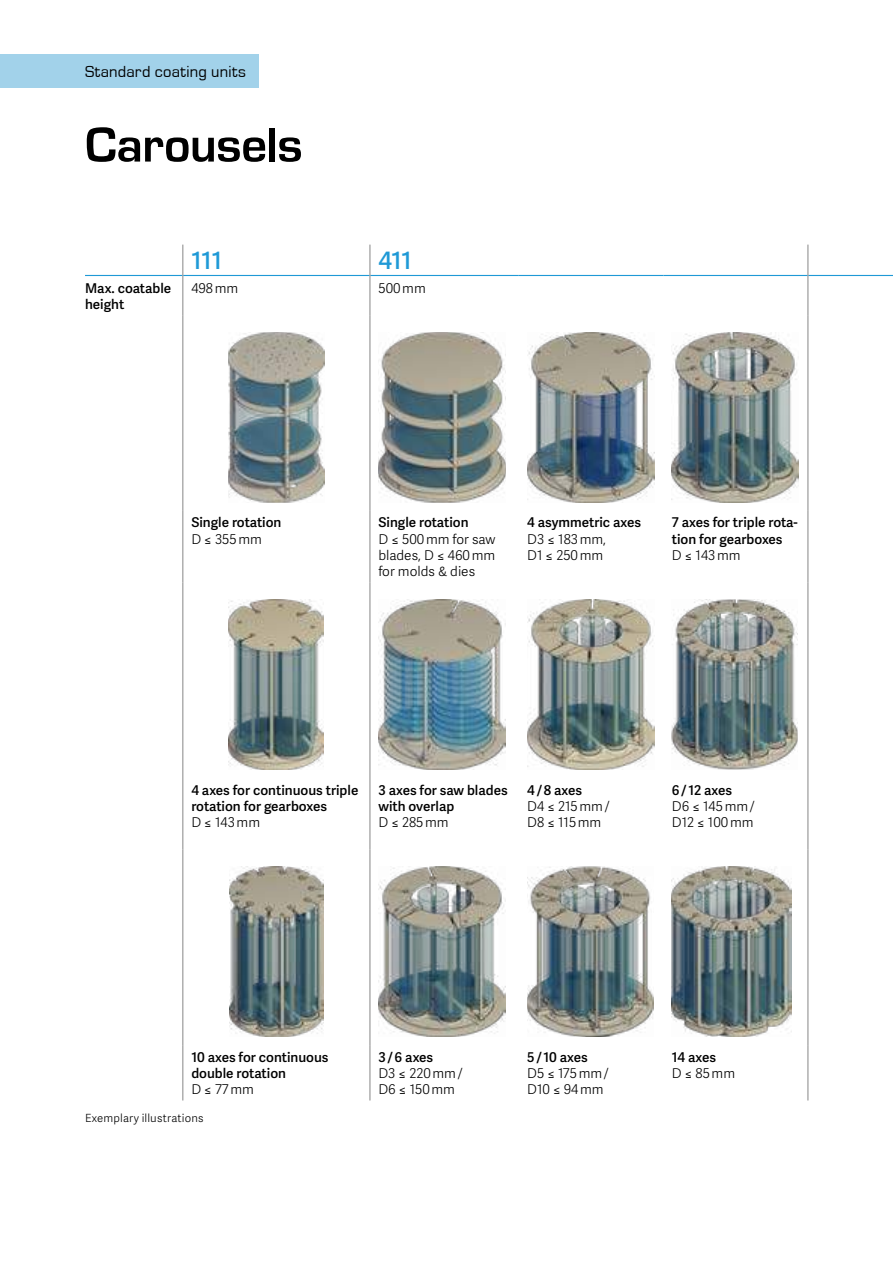
<style>
.page{position:relative;width:893px;height:1263px;background:#fff}
.page>*{position:absolute;margin:0;border:0;box-sizing:border-box;transform-origin:0 0}
.t1{font:700 51px "Eurostile";letter-spacing:-.01em;color:#000}
.t2{font:600 24px "Adelle Sans";color:#1f99d6}
.t3{font:16.5px "Eurostile";letter-spacing:.015em;color:#000}
.t4{font:600 13.5px/16.2px "Adelle Sans";color:#000}
.t5{font:300 13.5px/16.2px "Adelle Sans";color:#000}
.t6{font:300 11.25px "Adelle Sans";letter-spacing:.015em;color:#000}
</style>
<div class="page">
<hr style="left:85px;top:275px;width:97px;height:1px;background:#1f99d6">
<hr style="left:183px;top:275px;width:187px;height:1px;background:#1f99d6">
<hr style="left:370px;top:275px;width:149px;height:1px;background:#1f99d6">
<hr style="left:519px;top:275px;width:144px;height:1px;background:#1f99d6">
<hr style="left:663px;top:275px;width:144px;height:1px;background:#1f99d6">
<hr style="left:808px;top:275px;width:85px;height:1px;background:#1f99d6">
<hr style="left:182px;top:245px;width:1px;height:30px;background:#868686">
<hr style="left:182px;top:275px;width:1px;height:40px;background:#868686">
<hr style="left:182px;top:315px;width:1px;height:196px;background:#868686">
<hr style="left:182px;top:511px;width:1px;height:71px;background:#868686">
<hr style="left:182px;top:582px;width:1px;height:196px;background:#868686">
<hr style="left:182px;top:778px;width:1px;height:71px;background:#868686">
<hr style="left:182px;top:849px;width:1px;height:196px;background:#868686">
<hr style="left:182px;top:1045px;width:1px;height:55px;background:#868686">
<hr style="left:370px;top:245px;width:1px;height:30px;background:#868686">
<hr style="left:807px;top:245px;width:1px;height:30px;background:#868686">
<hr style="left:370px;top:275px;width:1px;height:40px;background:#868686">
<hr style="left:807px;top:275px;width:1px;height:40px;background:#868686">
<hr style="left:370px;top:315px;width:1px;height:196px;background:#868686">
<hr style="left:807px;top:315px;width:1px;height:196px;background:#868686">
<hr style="left:370px;top:511px;width:1px;height:71px;background:#868686">
<hr style="left:807px;top:511px;width:1px;height:71px;background:#868686">
<hr style="left:370px;top:582px;width:1px;height:196px;background:#868686">
<hr style="left:807px;top:582px;width:1px;height:196px;background:#868686">
<hr style="left:370px;top:778px;width:1px;height:71px;background:#868686">
<hr style="left:807px;top:778px;width:1px;height:71px;background:#868686">
<hr style="left:370px;top:849px;width:1px;height:196px;background:#868686">
<hr style="left:807px;top:849px;width:1px;height:196px;background:#868686">
<hr style="left:370px;top:1045px;width:1px;height:55px;background:#868686">
<hr style="left:807px;top:1045px;width:1px;height:55px;background:#868686">
<img style="left:228px;top:332px;width:97px;height:170px">
<img style="left:378px;top:332px;width:128px;height:170px">
<img style="left:527px;top:332px;width:127px;height:170px">
<img style="left:672px;top:332px;width:127px;height:170px">
<img style="left:229px;top:599px;width:95px;height:170px">
<img style="left:378px;top:599px;width:127px;height:170px">
<img style="left:527px;top:599px;width:127px;height:170px">
<img style="left:672px;top:599px;width:126px;height:170px">
<img style="left:229px;top:866px;width:95px;height:171px">
<img style="left:378px;top:866px;width:127px;height:171px">
<img style="left:527px;top:866px;width:126px;height:171px">
<img style="left:672px;top:866px;width:119px;height:171px">
<div style="left:0;top:54px;width:259px;height:34px;background:#a2d2ea"></div>
<p class="t3" style="left:85px;top:63px;width:162px">Standard coating units</p>
<h1 class="t1" style="left:85px;top:117px;width:219px">Carousels</h1>
<h2 class="t2" style="left:191px;top:247px;width:32px">111</h2>
<h2 class="t2" style="left:378px;top:247px;width:35px">411</h2>
<p class="t4" style="left:85px;top:280px;width:88px">Max. coatable height</p>
<p class="t5" style="left:191px;top:280px;width:48px">498 mm</p>
<p class="t5" style="left:378px;top:280px;width:49px">500 mm</p>
<p class="t4" style="left:191px;top:515px;width:92px">Single rotation</p>
<p class="t5" style="left:191px;top:531px;width:72px">D ≤ 355 mm</p>
<p class="t4" style="left:378px;top:515px;width:92px">Single rotation</p>
<p class="t5" style="left:378px;top:531px;width:119px;text-align:justify">D ≤ 500 mm for saw blades, D ≤ 460 mm for molds &amp; dies</p>
<p class="t4" style="left:527px;top:515px;width:115px">4 asymmetric axes</p>
<p class="t5" style="left:527px;top:531px;width:80px">D3 ≤ 183 mm,<br>D1 ≤ 250 mm</p>
<p class="t4" style="left:672px;top:515px;width:127px">7 axes for triple rota&shy;tion for gearboxes</p>
<p class="t5" style="left:672px;top:547px;width:70px">D ≤ 143 mm</p>
<p class="t4" style="left:191px;top:782px;width:169px">4 axes for continuous triple rotation for gearboxes</p>
<p class="t5" style="left:191px;top:814px;width:70px">D ≤ 143 mm</p>
<p class="t4" style="left:378px;top:782px;width:131px">3 axes for saw blades with overlap</p>
<p class="t5" style="left:378px;top:814px;width:72px">D ≤ 285 mm</p>
<p class="t4" style="left:527px;top:782px;width:56px">4 / 8 axes</p>
<p class="t5" style="left:527px;top:798px;width:84px">D4 ≤ 215 mm /<br>D8 ≤ 115 mm</p>
<p class="t4" style="left:672px;top:782px;width:62px">6 / 12 axes</p>
<p class="t5" style="left:672px;top:798px;width:84px">D6 ≤ 145 mm /<br>D12 ≤ 100 mm</p>
<p class="t4" style="left:191px;top:1049px;width:139px">10 axes for continuous double rotation</p>
<p class="t5" style="left:191px;top:1082px;width:64px">D ≤ 77 mm</p>
<p class="t6" style="left:85px;top:1111px;width:120px">Exemplary illustrations</p>
<p class="t4" style="left:378px;top:1049px;width:56px">3 / 6 axes</p>
<p class="t5" style="left:378px;top:1065px;width:85px">D3 ≤ 220 mm /<br>D6 ≤ 150 mm</p>
<p class="t4" style="left:527px;top:1049px;width:62px">5 / 10 axes</p>
<p class="t5" style="left:527px;top:1065px;width:83px">D5 ≤ 175 mm /<br>D10 ≤ 94 mm</p>
<p class="t4" style="left:672px;top:1049px;width:46px">14 axes</p>
<p class="t5" style="left:672px;top:1065px;width:65px">D ≤ 85 mm</p>
</div>
